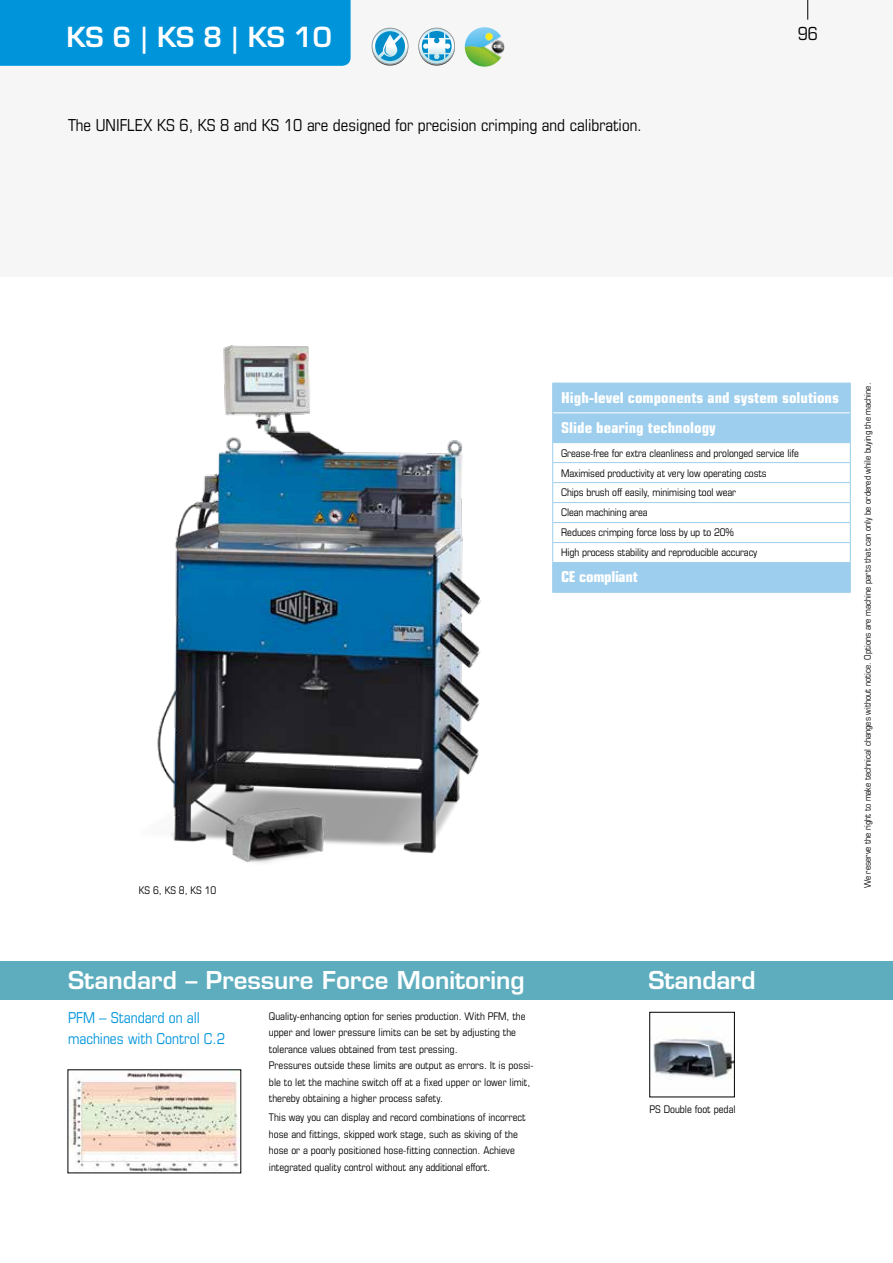
<style>
.page{position:relative;width:893px;height:1263px;background:#fff}
.page>*{position:absolute;margin:0;border:0;box-sizing:border-box;transform-origin:0 0}
.t1{font:600 27px "Eurostile LT Std";letter-spacing:-.01em;color:#fff}
.t2{font:600 24px "Eurostile LT Std";color:#fff}
.t3{font:condensed 18px "Eurostile LT Std";color:#000}
.t4{font:condensed 16.5px "Eurostile LT Std";color:#000}
.t5{font:700 condensed 15px/29.7px "Eurostile LT Std";color:#fff;scale:1.08 1}
.t6{font:condensed 15px/21px "Eurostile LT Std";color:#0095db}
.t7{font:700 condensed 15px "Eurostile LT Std";letter-spacing:-.02em;color:#fff;scale:1.08 1}
.t8{font:condensed 10.5px/16.5px "Eurostile LT Std";color:#000}
.t9{font:condensed 9px "Eurostile LT Std";color:#000}
</style>
<div class="page">
<div style="left:0;top:961px;width:893px;height:38px;background:#5dadbe"></div>
<div style="left:0;top:0;width:893px;height:276px;background:#f6f6f6"></div>
<div style="left:0;top:0;width:351px;height:66px;background:#0095db"></div>
<svg style="left:372px;top:30px;width:36px;height:36px"></svg>
<svg style="left:372px;top:28px;width:36px;height:36px"></svg>
<div style="left:372px;top:28px;width:36px;height:36px;border:1px solid #9c9d9d;border-radius:50%"></div>
<svg style="left:419px;top:28px;width:36px;height:38px"></svg>
<div style="left:418px;top:28px;width:37px;height:36px;border:1px solid #9c9d9d;border-radius:50%"></div>
<img style="left:157px;top:345px;width:324px;height:518px">
<div style="left:553px;top:384px;width:297px;height:29px;background:#9dceed"></div>
<hr style="left:552px;top:383px;width:299px;height:1px;background:#9dceed">
<hr style="left:552px;top:383px;width:1px;height:30px;background:#9dceed">
<hr style="left:850px;top:383px;width:1px;height:30px;background:#9dceed">
<svg style="left:552px;top:413px;width:299px;height:179px"></svg>
<hr style="left:552px;top:592px;width:299px;height:1px;background:#9dceed">
<img style="left:70px;top:1071px;width:169px;height:100px">
<img style="left:651px;top:1039px;width:82px;height:41px">
<div style="left:649px;top:1012px;width:86px;height:85px;border:1px solid #000"></div>
<svg style="left:807px;top:0;width:1px;height:20px"></svg>
<img style="left:465px;top:27px;width:39px;height:40px;border-radius:20px">
<h1 class="t1" style="left:66px;top:20px;width:267px">KS 6 | KS 8 | KS 10</h1>
<h3 class="t4" style="left:68px;top:116px;width:575px">The UNIFLEX KS 6, KS 8 and KS 10 are designed for precision crimping and calibration.</h3>
<h3 class="t3" style="left:798px;top:23px;width:22px">96</h3>
<p class="t8" style="left:139px;top:882px;width:79px">KS 6, KS 8, KS 10</p>
<h3 class="t5" style="left:561px;top:383px;width:259px">High-level components and system solutions<br>Slide bearing technology</h3>
<p class="t8" style="left:561px;top:443px;width:239px;line-height:20px">Grease-free for extra cleanliness and prolonged service life Maximised productivity at very low operating costs<br>Chips brush off easily, minimising tool wear<br>Clean machining area<br>Reduces crimping force loss by up to 20%<br>High process stability and reproducible accuracy</p>
<h3 class="t7" style="left:561px;top:568px;width:72px">CE compliant</h3>
<p class="t9" style="left:862px;top:888px;width:507px;rotate:-90deg">We reserve the right to make technical changes without notice. Options are machine parts that can only be ordered while buying the machine.</p>
<h2 class="t2" style="left:68px;top:965px;width:458px">Standard – Pressure Force Monitoring</h2>
<h3 class="t6" style="left:68px;top:1007px;width:158px">PFM – Standard on all machines with Control C.2</h3>
<p class="t8" style="left:269px;top:1008px;width:266px">Quality-enhancing option for series production. With PFM, the upper and lower pressure limits can be set by adjusting the tolerance values obtained from test pressing.<br>Pressures outside these limits are output as errors. It is possi&shy;ble to let the machine switch off at a fixed upper or lower limit, thereby obtaining a higher process safety.</p>
<p class="t8" style="left:269px;top:1109px;width:258px">This way you can display and record combinations of incorrect hose and fittings, skipped work stage, such as skiving of the hose or a poorly positioned hose-fitting connection. Achieve integrated quality control without any additional effort.</p>
<h2 class="t2" style="left:648px;top:965px;width:109px">Standard</h2>
<p class="t8" style="left:649px;top:1101px;width:88px">PS Double foot pedal</p>
</div>
